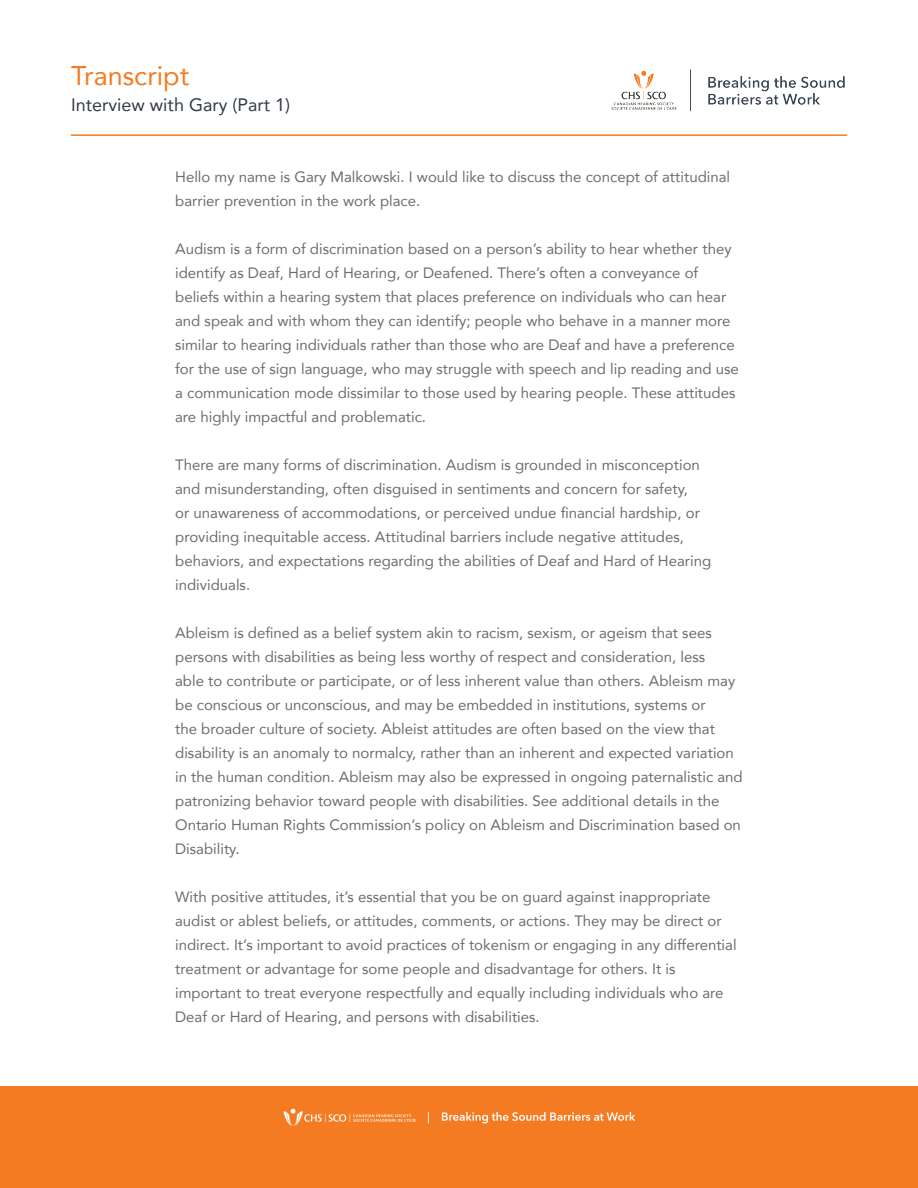
<style>
.page{position:relative;width:918px;height:1188px;background:#fff}
.page>*{position:absolute;margin:0;border:0;box-sizing:border-box;transform-origin:0 0}
.t1{font:27px "Avenir";color:#f47b21}
.t2{font:18px "Avenir";color:#303946}
.t3{font:15px/24px "Avenir";color:#6c6d70}
</style>
<div class="page">
<img style="left:611px;top:69px;width:234px;height:43px">
<div style="left:0;top:1086px;width:918px;height:102px;background:#f47b21"></div>
<img style="left:283px;top:1108px;width:352px;height:18px">
<hr style="left:71px;top:134px;width:776px;height:2px;background:#f47b21">
<p class="t1" style="left:71px;top:54px;width:120px">Transcript</p>
<p class="t2" style="left:71px;top:90px;width:220px">Interview with Gary (Part 1)</p>
<p class="t3" style="left:175px;top:165px;width:557px">Hello my name is Gary Malkowski. I would like to discuss the concept of attitudinal barrier prevention in the work place.</p>
<p class="t3" style="left:175px;top:237px;width:565px">Audism is a form of discrimination based on a person’s ability to hear whether they identify as Deaf, Hard of Hearing, or Deafened. There’s often a conveyance of beliefs within a hearing system that places preference on individuals who can hear and speak and with whom they can identify; people who behave in a manner more similar to hearing individuals rather than those who are Deaf and have a preference for the use of sign language, who may struggle with speech and lip reading and use a communication mode dissimilar to those used by hearing people. These attitudes are highly impactful and problematic.</p>
<p class="t3" style="left:175px;top:453px;width:538px">There are many forms of discrimination. Audism is grounded in misconception and misunderstanding, often disguised in sentiments and concern for safety,<br>or unawareness of accommodations, or perceived undue financial hardship, or providing inequitable access. Attitudinal barriers include negative attitudes, behaviors, and expectations regarding the abilities of Deaf and Hard of Hearing individuals.</p>
<p class="t3" style="left:175px;top:621px;width:569px">Ableism is defined as a belief system akin to racism, sexism, or ageism that sees persons with disabilities as being less worthy of respect and consideration, less<br>able to contribute or participate, or of less inherent value than others. Ableism may be conscious or unconscious, and may be embedded in institutions, systems or<br>the broader culture of society. Ableist attitudes are often based on the view that disability is an anomaly to normalcy, rather than an inherent and expected variation in the human condition. Ableism may also be expressed in ongoing paternalistic and patronizing behavior toward people with disabilities. See additional details in the Ontario Human Rights Commission’s policy on Ableism and Discrimination based on Disability.</p>
<p class="t3" style="left:175px;top:885px;width:563px">With positive attitudes, it’s essential that you be on guard against inappropriate audist or ablest beliefs, or attitudes, comments, or actions. They may be direct or indirect. It’s important to avoid practices of tokenism or engaging in any differential treatment or advantage for some people and disadvantage for others. It is important to treat everyone respectfully and equally including individuals who are Deaf or Hard of Hearing, and persons with disabilities.</p>
</div>
